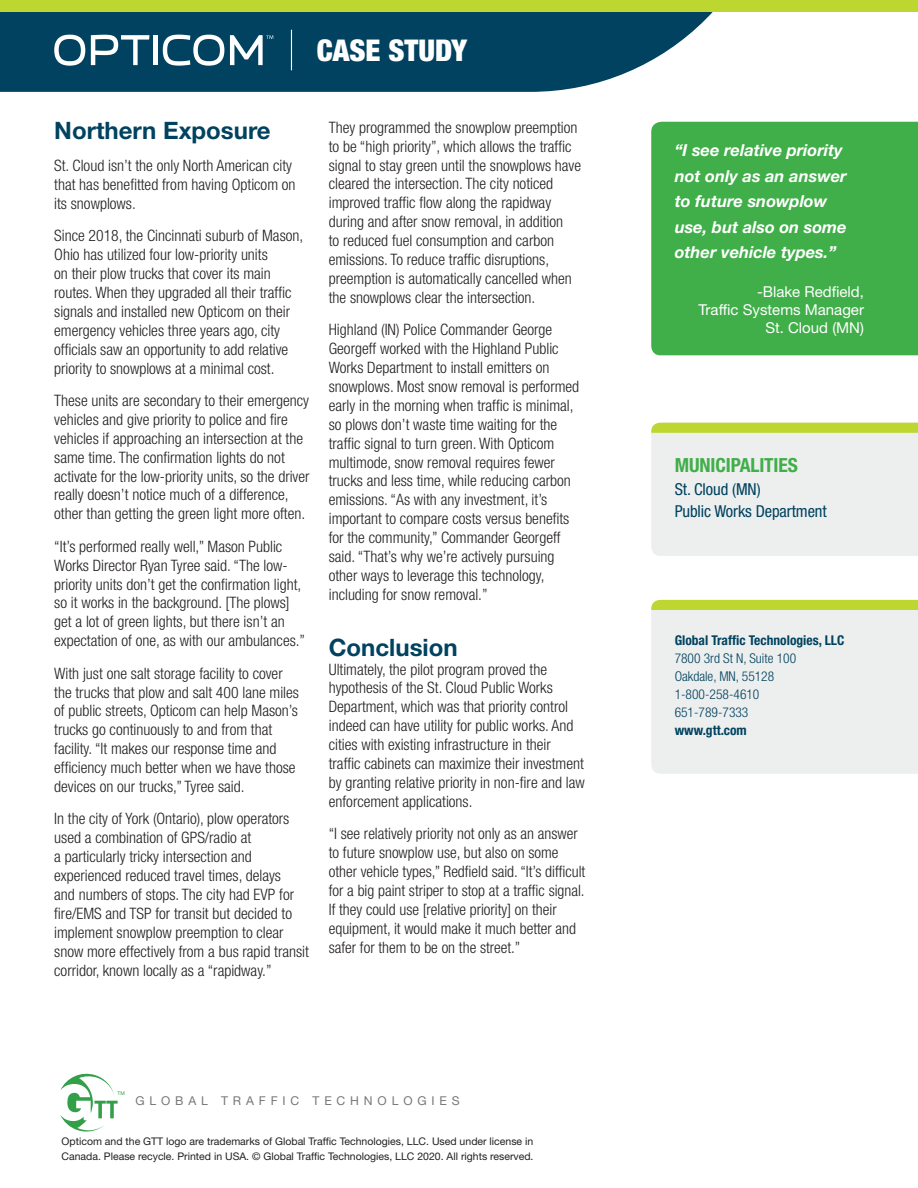
<style>
.page{position:relative;width:918px;height:1188px;background:#fff}
.page>*{position:absolute;margin:0;border:0;box-sizing:border-box;transform-origin:0 0}
.t1{font:900 condensed 30px "Helvetica Neue LT Std";color:#fff}
.t2{font:700 24px "Helvetica Neue LT Std";color:#00425f}
.t3{font:700 condensed 19.5px "Helvetica Neue LT Std";letter-spacing:-.005em;color:#40ae49}
.t4{font:italic 700 16.5px/25.5px "Helvetica Neue LT Std";color:#fff}
.t5{font:condensed 16.5px/22.5px "Helvetica Neue LT Std";letter-spacing:-.005em;color:#00425f}
.t6{font:300 condensed 15.75px/18.9px "Helvetica Neue LT Std";color:#231f20}
.t7{font:15px "Helvetica Neue LT Std";color:#fff}
.t8{font:300 condensed 13.5px "Helvetica Neue LT Std";color:#00425f}
.t9{font:700 condensed 13.5px "Helvetica Neue LT Std";color:#00425f}
.t10{font:12.15px "Helvetica Neue LT Std";letter-spacing:.4em;color:#77787c}
.t11{font:10.5px/15px "Helvetica Neue LT Std";color:#231f20}
.t12{font:5.1px "Helvetica Neue LT Std";color:#329f49}
</style>
<div class="page">
<div style="left:651px;top:122px;width:267px;height:233px;background:#40ae49"></div>
<svg style="left:0;top:11px;width:778px;height:81px;fill:#00425f"></svg>
<div style="left:0;top:0;width:918px;height:11px;background:#bed630"></div>
<svg style="left:54px;top:34px;width:31px;height:32px"></svg>
<svg style="left:91px;top:35px;width:58px;height:30px"></svg>
<div style="left:153px;top:35px;width:5px;height:30px;background:#fff"></div>
<svg style="left:163px;top:34px;width:61px;height:32px"></svg>
<svg style="left:230px;top:35px;width:43px;height:30px"></svg>
<hr style="left:291px;top:30px;width:1px;height:40px;background:#fff">
<svg style="left:60px;top:1073px;width:58px;height:59px"></svg>
<svg style="left:651px;top:423px;width:267px;height:133px;background:#e9ece0"></svg>
<div style="left:651px;top:610px;width:267px;height:164px;background:#edeeee"></div>
<div style="left:651px;top:600px;width:267px;height:10px;background:#bed630"></div>
<p class="t1" style="left:317px;top:32px;width:152px">CASE STUDY</p>
<p class="t2" style="left:54px;top:115px;width:218px">Northern Exposure</p>
<p class="t6" style="left:54px;top:156px;width:243px">St. Cloud isn’t the only North American city that has benefitted from having Opticom on its snowplows.</p>
<p class="t6" style="left:54px;top:226px;width:251px">Since 2018, the Cincinnati suburb of Mason, Ohio has utilized four low-priority units<br>on their plow trucks that cover its main routes. When they upgraded all their traffic signals and installed new Opticom on their emergency vehicles three years ago, city officials saw an opportunity to add relative priority to snowplows at a minimal cost.</p>
<p class="t6" style="left:54px;top:391px;width:257px">These units are secondary to their emergency vehicles and give priority to police and fire vehicles if approaching an intersection at the same time. The confirmation lights do not activate for the low-priority units, so the driver really doesn’t notice much of a difference, other than getting the green light more often.</p>
<p class="t6" style="left:54px;top:537px;width:252px">“It’s performed really well,” Mason Public Works Director Ryan Tyree said. “The low&shy;priority units don’t get the confirmation light, so it works in the background. [The plows] get a lot of green lights, but there isn’t an expectation of one, as with our ambulances.”</p>
<p class="t6" style="left:54px;top:663px;width:246px">With just one salt storage facility to cover the trucks that plow and salt 400 lane miles of public streets, Opticom can help Mason’s trucks go continuously to and from that facility. “It makes our response time and efficiency much better when we have those devices on our trucks,” Tyree said.</p>
<p class="t6" style="left:54px;top:809px;width:256px">In the city of York (Ontario), plow operators used a combination of GPS/radio at<br>a particularly tricky intersection and experienced reduced travel times, delays<br>and numbers of stops. The city had EVP for fire/EMS and TSP for transit but decided to implement snowplow preemption to clear snow more effectively from a bus rapid transit corridor, known locally as a “rapidway.”</p>
<p class="t6" style="left:329px;top:118px;width:254px">They programmed the snowplow preemption to be “high priority”, which allows the traffic signal to stay green until the snowplows have cleared the intersection. The city noticed improved traffic flow along the rapidway during and after snow removal, in addition<br>to reduced fuel consumption and carbon emissions. To reduce traffic disruptions, preemption is automatically cancelled when the snowplows clear the intersection.</p>
<p class="t6" style="left:329px;top:320px;width:252px">Highland (IN) Police Commander George Georgeff worked with the Highland Public Works Department to install emitters on snowplows. Most snow removal is performed early in the morning when traffic is minimal, so plows don’t waste time waiting for the traffic signal to turn green. With Opticom multimode, snow removal requires fewer trucks and less time, while reducing carbon emissions. “As with any investment, it’s important to compare costs versus benefits for the community,” Commander Georgeff said. “That’s why we’re actively pursuing other ways to leverage this technology, including for snow removal.”</p>
<p class="t2" style="left:329px;top:632px;width:130px">Conclusion</p>
<p class="t6" style="left:329px;top:659px;width:258px">Ultimately, the pilot program proved the hypothesis of the St. Cloud Public Works Department, which was that priority control indeed can have utility for public works. And cities with existing infrastructure in their traffic cabinets can maximize their investment by granting relative priority in non-fire and law enforcement applications.</p>
<p class="t6" style="left:329px;top:824px;width:258px">“I see relatively priority not only as an answer to future snowplow use, but also on some other vehicle types,” Redfield said. “It’s difficult for a big paint striper to stop at a traffic signal.<br>If they could use [relative priority] on their equipment, it would make it much better and safer for them to be on the street.”</p>
<p class="t12" style="left:118px;top:1091px;width:9px">TM</p>
<p class="t10" style="left:135px;top:1094px;width:326px">GLOBAL TRAFFIC TECHNOLOGIES</p>
<p class="t11" style="left:62px;top:1134px;width:474px">Opticom and the GTT logo are trademarks of Global Traffic Technologies, LLC. Used under license in<br>Canada. Please recycle. Printed in USA. © Global Traffic Technologies, LLC 2020. All rights reserved.</p>
<p class="t4" style="left:675px;top:137px;width:174px">“I see relative priority not only as an answer to future snowplow use, but also on some other vehicle types.”</p>
<p class="t7" style="left:757px;top:282px;width:108px">-Blake Redfield,</p>
<p class="t7" style="left:698px;top:300px;width:167px">Traffic Systems Manager</p>
<p class="t7" style="left:765px;top:318px;width:100px">St. Cloud (MN)</p>
<p class="t3" style="left:675px;top:454px;width:125px">MUNICIPALITIES</p>
<p class="t5" style="left:675px;top:478px;width:154px">St. Cloud (MN)<br>Public Works Department</p>
<p class="t9" style="left:675px;top:632px;width:171px">Global Traffic Technologies, LLC</p>
<p class="t8" style="left:675px;top:651px;width:123px">7800 3rd St N, Suite 100</p>
<p class="t8" style="left:675px;top:669px;width:101px">Oakdale, MN, 55128</p>
<p class="t8" style="left:675px;top:687px;width:86px">1-800-258-4610</p>
<p class="t8" style="left:675px;top:705px;width:75px">651-789-7333</p>
<p class="t9" style="left:675px;top:722px;width:74px">www.gtt.com</p>
</div>
